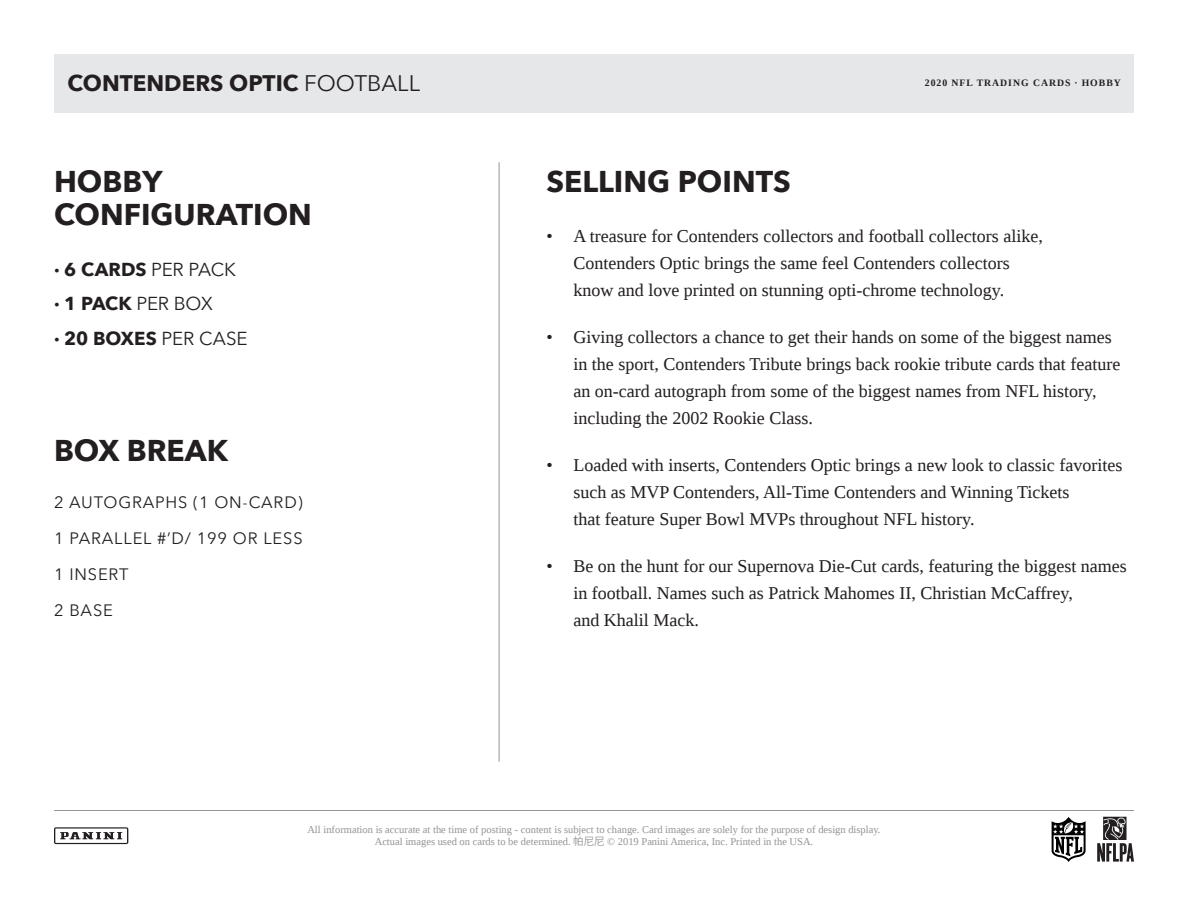
<style>
.page{position:relative;width:1188px;height:918px;background:#fff}
.page>*{position:absolute;margin:0;border:0;box-sizing:border-box;transform-origin:0 0}
.t1{font:700 30px "Avenir Next";color:#231f20}
.t2{font:700 22.5px "Avenir Next";color:#231f20}
.t3{font:700 18.75px "Avenir Next";color:#231f20}
.t4{font:18px/27px "Liberation Serif";color:#231f20}
.t5{font:16.5px "Avenir Next";letter-spacing:.05em;color:#231f20}
.t6{font:10.5px/12.6px "Liberation Serif";color:#939598;text-align:center}
.t7{font:700 9.75px "Liberation Serif";letter-spacing:.1em;color:#231f20}
.s1{font-weight:400}
.s2{font-family:"Koz Go Pr 6 N"}
</style>
<div class="page">
<hr style="left:54px;top:810px;width:1080px;height:1px;background:#939598">
<svg style="left:54px;top:827px;width:74px;height:17px"></svg>
<svg style="left:1097px;top:817px;width:37px;height:45px"></svg>
<svg style="left:1051px;top:817px;width:35px;height:45px"></svg>
<hr style="left:499px;top:162px;width:1px;height:600px;background:#939598">
<div style="left:54px;top:54px;width:1080px;height:58px;background:#e6e7e9"></div>
<p class="t2" style="left:68px;top:64px;width:354px">CONTENDERS OPTIC <span class="s1">FOOTBALL</span></p>
<p class="t7" style="left:925px;top:77px;width:198px">2020 NFL TRADING CARDS · HOBBY</p>
<p class="t1" style="left:54px;top:156px;width:110px">HOBBY</p>
<p class="t1" style="left:546px;top:156px;width:246px">SELLING POINTS</p>
<p class="t1" style="left:54px;top:189px;width:259px">CONFIGURATION</p>
<p class="t3" style="left:54px;top:253px;width:183px">· 6 CARDS <span class="s1">PER PACK</span></p>
<p class="t3" style="left:54px;top:287px;width:160px">· 1 PACK <span class="s1">PER BOX</span></p>
<p class="t3" style="left:54px;top:322px;width:195px">· 20 BOXES <span class="s1">PER CASE</span></p>
<p class="t4" style="left:573px;top:222px;width:471px;text-indent:-27px">• A treasure for Contenders collectors and football collectors alike,<br>Contenders Optic brings the same feel Contenders collectors know and love printed on stunning opti-chrome technology.</p>
<p class="t4" style="left:573px;top:323px;width:548px;text-indent:-27px">• Giving collectors a chance to get their hands on some of the biggest names in the sport, Contenders Tribute brings back rookie tribute cards that feature an on-card autograph from some of the biggest names from NFL history, including the 2002 Rookie Class.</p>
<p class="t4" style="left:573px;top:452px;width:550px;text-indent:-27px">• Loaded with inserts, Contenders Optic brings a new look to classic favorites such as MVP Contenders, All-Time Contenders and Winning Tickets<br>that feature Super Bowl MVPs throughout NFL history.</p>
<p class="t4" style="left:573px;top:553px;width:555px;text-indent:-27px">• Be on the hunt for our Supernova Die-Cut cards, featuring the biggest names in football. Names such as Patrick Mahomes II, Christian McCaffrey,<br>and Khalil Mack.</p>
<p class="t1" style="left:54px;top:425px;width:176px">BOX BREAK</p>
<p class="t5" style="left:54px;top:488px;width:250px">2 AUTOGRAPHS (1 ON-CARD)</p>
<p class="t5" style="left:54px;top:524px;width:250px">1 PARALLEL #’D/ 199 OR LESS</p>
<p class="t5" style="left:54px;top:560px;width:76px">1 INSERT</p>
<p class="t5" style="left:54px;top:596px;width:60px">2 BASE</p>
<p class="t6" style="left:307px;top:823px;width:575px">All information is accurate at the time of posting - content is subject to change. Card images are solely for the purpose of design display.<br>Actual images used on cards to be determined. <span class="s2">帕尼尼</span> © 2019 Panini America, Inc. Printed in the USA.</p>
</div>
